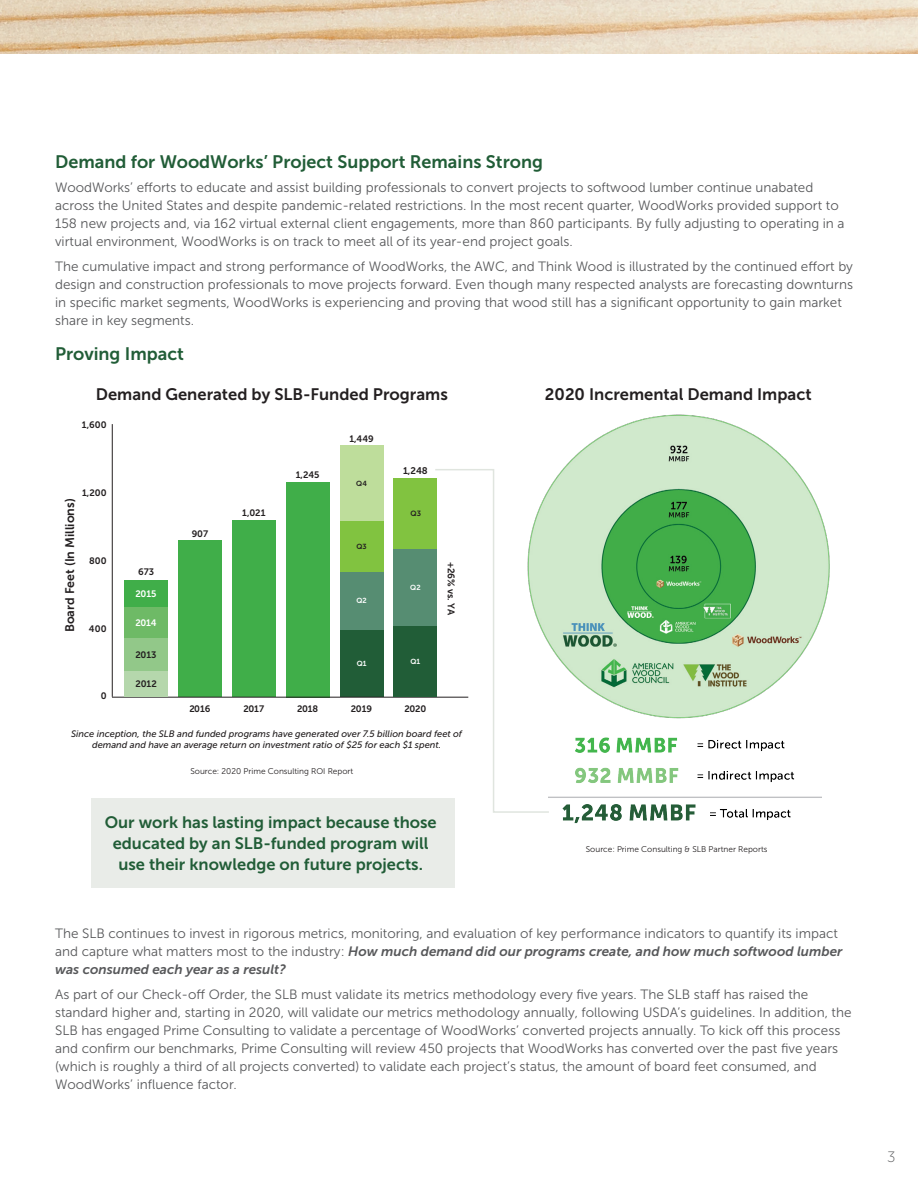
<style>
.page{position:relative;width:918px;height:1188px;background:#fff}
.page>*{position:absolute;margin:0;border:0;box-sizing:border-box;transform-origin:0 0}
.Paragraph_Title{font:18px "Museo Sans 700";color:#215d37}
.t1{font:16.65px "Museo Sans 700";color:#231f20}
.New_Bullets{font:16.5px/21px "Museo Sans 700";color:#215d37;text-align:center}
.t2{font:15px "Museo Sans 100";color:#57585a}
.Last_Body{font:13.5px/18px "Museo Sans 300";color:#57585a}
.Body{font:13.5px/18px "Museo Sans 300";color:#57585a}
.t3{font:12.45px "Museo Sans 700";color:#231f20}
.t4{font:9.6px "Museo Sans 700";color:#231f20}
.t5{font:italic 9.3px/11.2px "Museo Sans 500";color:#231f20;text-align:center}
.t6{font:9.3px "Museo Sans 700";color:#231f20}
.t7{font:9.3px "Museo Sans 700";letter-spacing:-.01em;color:#fff}
.t8{font:8.25px "Museo Sans 300";color:#231f20}
.t9{font:7.65px "Museo Sans 700";color:#231f20}
.t10{font:7.35px "Museo Sans 700";color:#fff}
.t11{font:7.35px "Museo Sans 700";color:#231f20}
.s1{font-family:"Museo Sans 700";font-style:italic}
</style>
<div class="page">
<div style="left:91px;top:798px;width:363px;height:89px;background:#e9ece8"></div>
<img style="left:550px;top:414px;width:280px;height:305px">
<img style="left:550px;top:737px;width:272px;height:87px">
<div style="left:394px;top:478px;width:43px;height:72px;background:#81c340"></div>
<div style="left:178px;top:540px;width:44px;height:157px;background:#40ae49"></div>
<div style="left:232px;top:520px;width:43px;height:177px;background:#40ae49"></div>
<div style="left:286px;top:482px;width:43px;height:215px;background:#40ae49"></div>
<div style="left:340px;top:630px;width:43px;height:67px;background:#215d37"></div>
<div style="left:340px;top:571px;width:43px;height:59px;background:#568d72"></div>
<div style="left:340px;top:521px;width:43px;height:50px;background:#81c340"></div>
<div style="left:340px;top:445px;width:43px;height:76px;background:#bedd9b"></div>
<hr style="left:112px;top:424px;width:1px;height:273px;background:#231f20">
<hr style="left:112px;top:697px;width:356px;height:1px;background:#231f20">
<div style="left:124px;top:580px;width:44px;height:27px;background:#40ae49"></div>
<div style="left:124px;top:607px;width:44px;height:31px;background:#6eba66"></div>
<div style="left:124px;top:638px;width:44px;height:33px;background:#92c889"></div>
<div style="left:124px;top:671px;width:44px;height:26px;background:#b5d7ac"></div>
<div style="left:394px;top:625px;width:43px;height:72px;background:#215d37"></div>
<div style="left:394px;top:549px;width:43px;height:76px;background:#568d72"></div>
<svg style="left:434px;top:469px;width:116px;height:345px"></svg>
<img style="left:0;top:0;width:918px;height:54px">
<p class="Paragraph_Title" style="left:55px;top:151px;width:489px">Demand for WoodWorks’ Project Support Remains Strong</p>
<p class="Body" style="left:55px;top:179px;width:791px">WoodWorks’ efforts to educate and assist building professionals to convert projects to softwood lumber continue unabated across the United States and despite pandemic-related restrictions. In the most recent quarter, WoodWorks provided support to 158 new projects and, via 162 virtual external client engagements, more than 860 participants. By fully adjusting to operating in a virtual environment, WoodWorks is on track to meet all of its year-end project goals.</p>
<p class="Last_Body" style="left:55px;top:258px;width:799px">The cumulative impact and strong performance of WoodWorks, the AWC, and Think Wood is illustrated by the continued effort by design and construction professionals to move projects forward. Even though many respected analysts are forecasting downturns in specific market segments, WoodWorks is experiencing and proving that wood still has a significant opportunity to gain market share in key segments.</p>
<p class="Paragraph_Title" style="left:55px;top:343px;width:131px">Proving Impact</p>
<p class="t1" style="left:96px;top:385px;width:354px">Demand Generated by SLB-Funded Programs</p>
<p class="t6" style="left:82px;top:420px;width:26px">1,600</p>
<p class="t6" style="left:82px;top:488px;width:26px">1,200</p>
<p class="t3" style="left:63px;top:632px;width:135px;rotate:-90deg">Board Feet (In Millions)</p>
<p class="t6" style="left:89px;top:555px;width:19px">800</p>
<p class="t6" style="left:89px;top:623px;width:19px">400</p>
<p class="t6" style="left:101px;top:691px;width:7px">0</p>
<p class="t6" style="left:138px;top:566px;width:18px">673</p>
<p class="t7" style="left:136px;top:589px;width:22px">2015</p>
<p class="t7" style="left:135px;top:618px;width:23px">2014</p>
<p class="t6" style="left:136px;top:650px;width:22px">2013</p>
<p class="t6" style="left:135px;top:679px;width:23px">2012</p>
<p class="t6" style="left:192px;top:529px;width:18px">907</p>
<p class="t6" style="left:242px;top:508px;width:25px">1,021</p>
<p class="t6" style="left:296px;top:470px;width:25px">1,245</p>
<p class="t6" style="left:349px;top:433px;width:26px">1,449</p>
<p class="t11" style="left:356px;top:479px;width:12px">Q4</p>
<p class="t11" style="left:356px;top:542px;width:12px">Q3</p>
<p class="t10" style="left:356px;top:597px;width:12px">Q2</p>
<p class="t10" style="left:357px;top:659px;width:11px">Q1</p>
<p class="t4" style="left:403px;top:465px;width:26px">1,248</p>
<p class="t9" style="left:410px;top:509px;width:12px">Q3</p>
<p class="t10" style="left:410px;top:583px;width:12px">Q2</p>
<p class="t10" style="left:411px;top:657px;width:11px">Q1</p>
<p class="t4" style="left:456px;top:562px;width:55px;rotate:90deg">+26% vs. YA</p>
<p class="t6" style="left:404px;top:703px;width:24px">2020</p>
<p class="t5" style="left:71px;top:728px;width:392px">Since inception, the SLB and funded programs have generated over 7.5 billion board feet of demand and have an average return on investment ratio of $25 for each $1 spent.</p>
<p class="t6" style="left:189px;top:703px;width:23px">2016</p>
<p class="t6" style="left:244px;top:703px;width:22px">2017</p>
<p class="t6" style="left:297px;top:703px;width:23px">2018</p>
<p class="t6" style="left:351px;top:703px;width:23px">2019</p>
<p class="t8" style="left:190px;top:766px;width:164px">Source: 2020 Prime Consulting ROI Report</p>
<p class="New_Bullets" style="left:105px;top:812px;width:334px">Our work has lasting impact because those educated by an SLB-funded program will use their knowledge on future projects.</p>
<p class="t1" style="left:545px;top:385px;width:268px">2020 Incremental Demand Impact</p>
<p class="t8" style="left:586px;top:845px;width:183px">Source: Prime Consulting &amp; SLB Partner Reports</p>
<p class="Last_Body" style="left:55px;top:924px;width:789px">The SLB continues to invest in rigorous metrics, monitoring, and evaluation of key performance indicators to quantify its impact and capture what matters most to the industry: <span class="s1">How much demand did our programs create, and how much softwood lumber was consumed each year as a result?</span></p>
<p class="Last_Body" style="left:55px;top:985px;width:798px">As part of our Check-off Order, the SLB must validate its metrics methodology every five years. The SLB staff has raised the standard higher and, starting in 2020, will validate our metrics methodology annually, following USDA’s guidelines. In addition, the SLB has engaged Prime Consulting to validate a percentage of WoodWorks’ converted projects annually. To kick off this process and confirm our benchmarks, Prime Consulting will review 450 projects that WoodWorks has converted over the past five years (which is roughly a third of all projects converted) to validate each project’s status, the amount of board feet consumed, and WoodWorks’ influence factor.</p>
<p class="t2" style="left:887px;top:1149px;width:10px">3</p>
</div>
